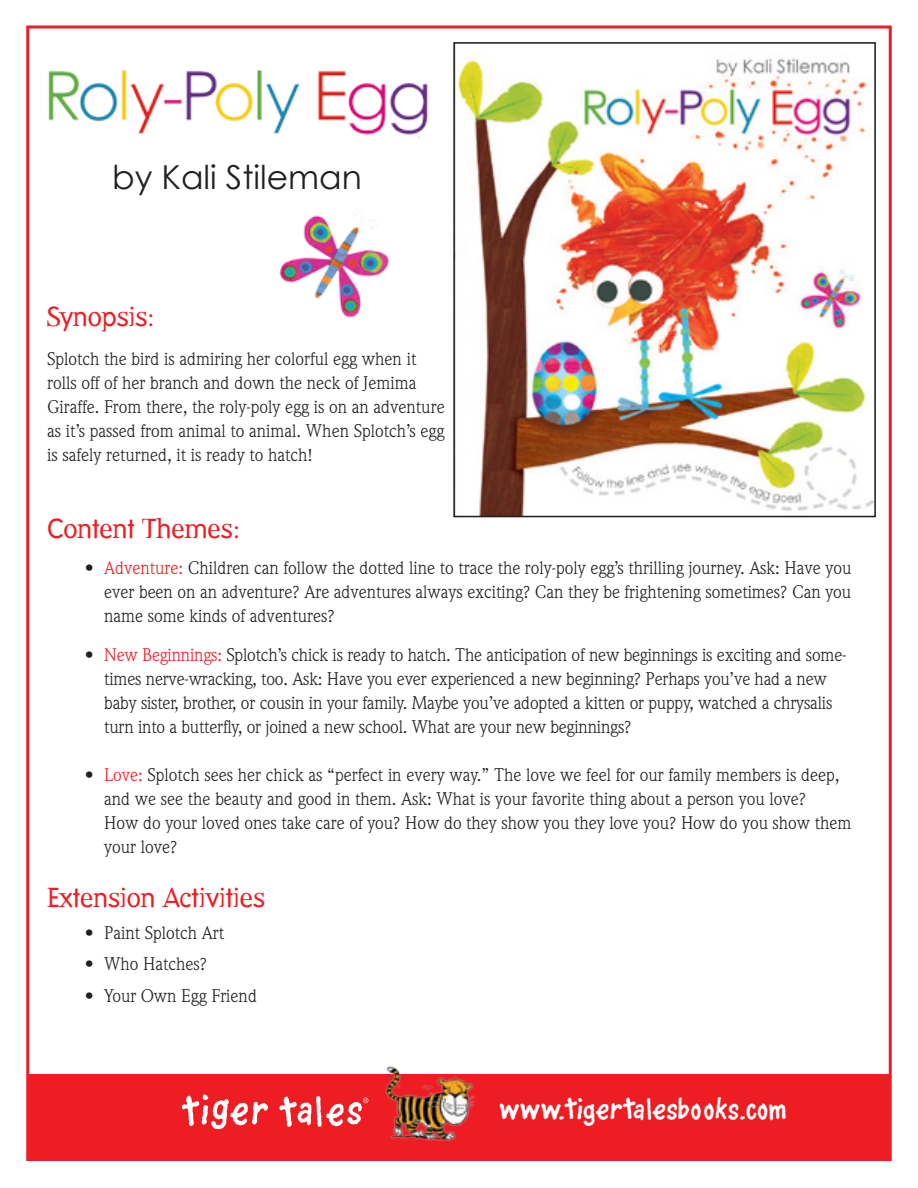
<style>
.page{position:relative;width:918px;height:1188px;background:#fff}
.page>*{position:absolute;margin:0;border:0;box-sizing:border-box;transform-origin:0 0}
.t1{font:33px "Century Gothic";color:#231f20}
.t2{font:27px "Dead History Roman";color:#ee1d23}
.t3{font:500 27px "Piggywiggy";color:#fff}
.t4{font:18px/24px "Weidemann";color:#231f20}
.s1{color:#ee1d23}
</style>
<div class="page">
<div style="left:27px;top:1074px;width:864px;height:87px;background:#ee1d23"></div>
<img style="left:385px;top:1066px;width:90px;height:75px">
<img style="left:181px;top:1094px;width:87px;height:36px">
<img style="left:279px;top:1096px;width:90px;height:31px">
<img style="left:458px;top:56px;width:415px;height:458px">
<div style="left:453px;top:42px;width:423px;height:475px;border:2px solid #231f20"></div>
<img style="left:48px;top:69px;width:380px;height:69px">
<img style="left:279px;top:215px;width:110px;height:103px">
<p class="t1" style="left:112px;top:157px;width:251px">by Kali Stileman</p>
<p class="t2" style="left:47px;top:297px;width:109px">Synopsis:</p>
<p class="t4" style="left:47px;top:347px;width:399px">Splotch the bird is admiring her colorful egg when it rolls off of her branch and down the neck of Jemima Giraffe. From there, the roly-poly egg is on an adventure as it’s passed from animal to animal. When Splotch’s egg is safely returned, it is ready to hatch!</p>
<p class="t2" style="left:47px;top:509px;width:195px">Content Themes:</p>
<p class="t4" style="left:104px;top:556px;width:749px;text-align:justify;text-indent:-20px">• <span class="s1">Adventure:</span> Children can follow the dotted line to trace the roly-poly egg’s thrilling journey. Ask: Have you ever been on an adventure? Are adventures always exciting? Can they be frightening sometimes? Can you name some kinds of adventures?</p>
<p class="t4" style="left:104px;top:643px;width:744px;text-indent:-20px">• <span class="s1">New Beginnings:</span> Splotch’s chick is ready to hatch. The anticipation of new beginnings is exciting and some&shy;times nerve-wracking, too. Ask: Have you ever experienced a new beginning? Perhaps you’ve had a new baby sister, brother, or cousin in your family. Maybe you’ve adopted a kitten or puppy, watched a chrysalis turn into a butterfly, or joined a new school. What are your new beginnings?</p>
<p class="t4" style="left:104px;top:763px;width:749px;text-indent:-20px">• <span class="s1">Love:</span> Splotch sees her chick as “perfect in every way.” The love we feel for our family members is deep, and we see the beauty and good in them. Ask: What is your favorite thing about a person you love?<br>How do your loved ones take care of you? How do they show you they love you? How do you show them your love?</p>
<p class="t2" style="left:47px;top:878px;width:220px">Extension Activities</p>
<p class="t4" style="left:85px;top:920px;width:141px">• Paint Splotch Art</p>
<p class="t4" style="left:85px;top:952px;width:124px">• Who Hatches?</p>
<p class="t4" style="left:85px;top:983px;width:174px">• Your Own Egg Friend</p>
<h2 class="t3" style="left:500px;top:1097px;width:289px">www.tigertalesbooks.com</h2>
</div>
